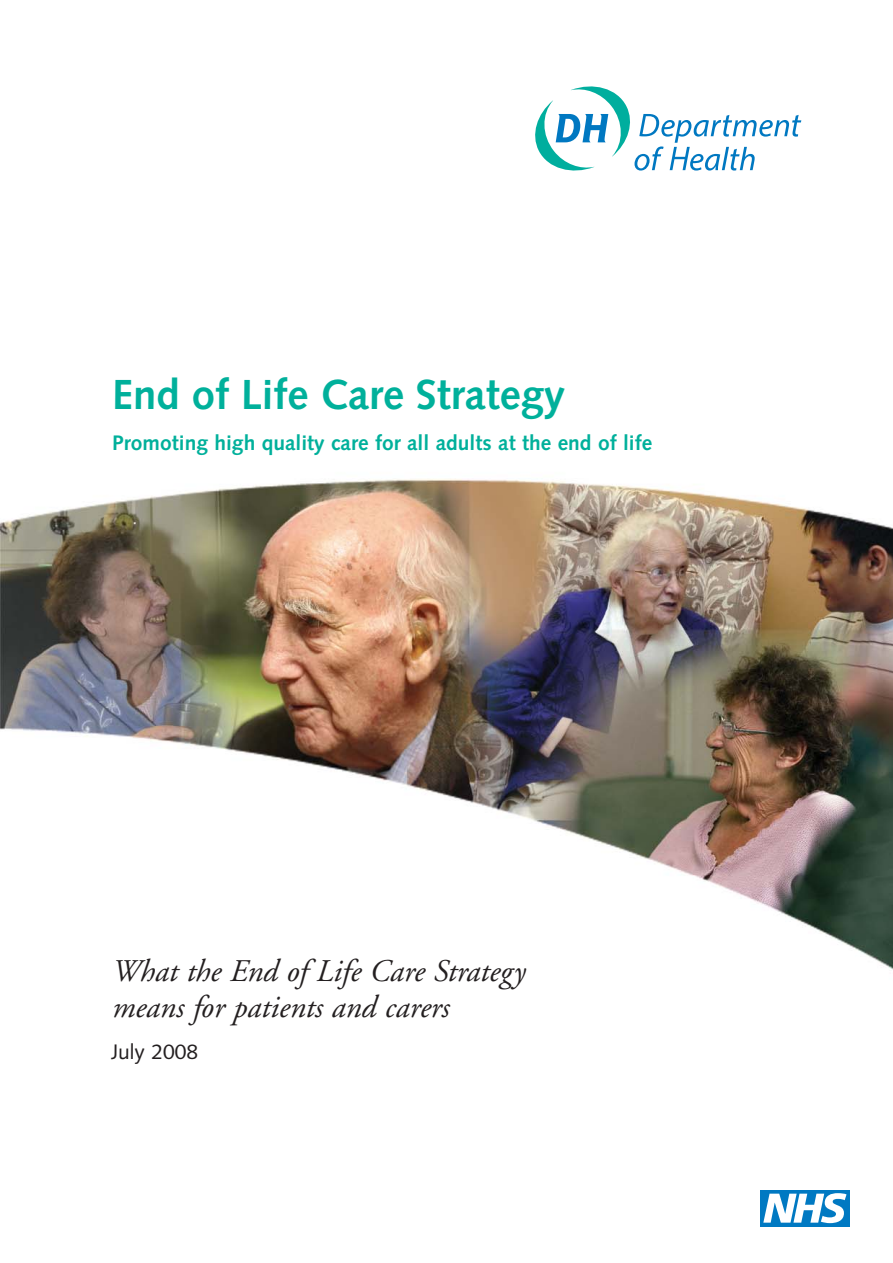
<style>
.page{position:relative;width:893px;height:1263px;background:#fff}
.page>*{position:absolute;margin:0;border:0;box-sizing:border-box;transform-origin:0 0}
.t1{font:700 42px "Syntax";color:#00b09b}
.t2{font:italic 31.5px/36px "Adobe Garamond";color:#231f20}
.t3{font:700 21px "Syntax";color:#00b09b}
.t4{font:21px "Syntax";color:#231f20}
</style>
<div class="page">
<img style="left:0;top:120px;width:892px;height:1107px">
<svg style="left:535px;top:86px;width:266px;height:85px"></svg>
<div style="left:760px;top:1190px;width:89px;height:36px;background:#0079c2"></div>
<svg style="left:763px;top:1193px;width:83px;height:30px"></svg>
<h1 class="t1" style="left:112px;top:378px;width:454px">End of Life Care Strategy</h1>
<p class="t3" style="left:112px;top:434px;width:541px">Promoting high quality care for all adults at the end of life</p>
<p class="t2" style="left:111px;top:956px;width:414px">What the End of Life Care Strategy means for patients and carers</p>
<p class="t4" style="left:111px;top:1044px;width:88px">July 2008</p>
</div>
